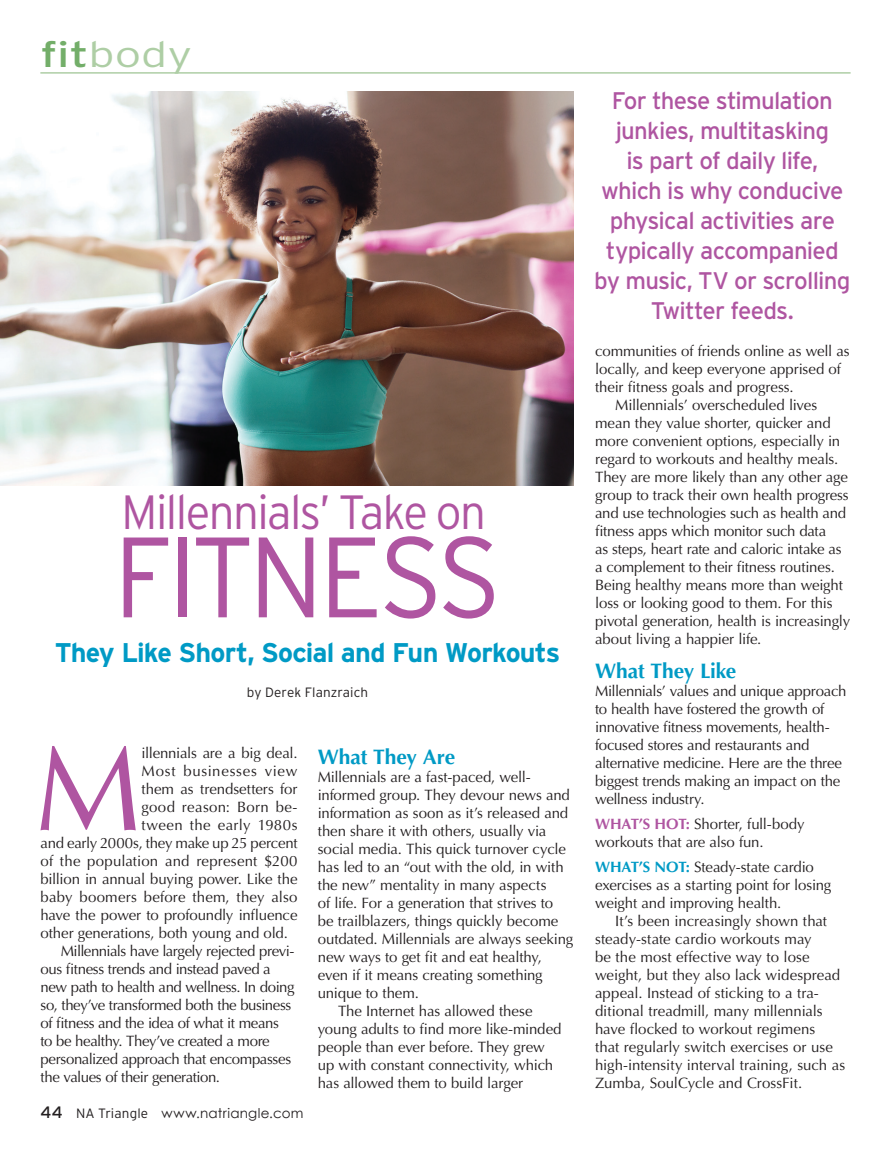
<style>
.page{position:relative;width:891px;height:1161px;background:#fff}
.page>*{position:absolute;margin:0;border:0;box-sizing:border-box;transform-origin:0 0}
.Article_Paragraph-Dr{font:120.15px "Optima LT Std";color:#af55a1}
.Article_Body{font:300 114px "Interstate";letter-spacing:-.05em;color:#af55a1;scale:.95 1}
.Article_Body-2{font:300 48px "Interstate";letter-spacing:-.035em;color:#af55a1;scale:.95 1}
.NA_Dept_Header_w_lin{font:300 36px "Interstate";color:#aecea5;scale:1.3 1}
.NA_feature_kickers{font:700 27px "Interstate";letter-spacing:-.03em;color:#009ac5}
.NA_pull_quote{font:24px/30px "Interstate";letter-spacing:-.035em;color:#af55a1;text-align:center}
.NA_feature_subheads{font:700 21px "Optima LT Std";letter-spacing:-.005em;color:#009ac5}
.NA_Article_text{font:15px/18px "Optima LT Std";letter-spacing:-.01em;color:#231f20}
.NA_article_text_afte{font:15px/18px "Optima LT Std";letter-spacing:-.015em;color:#231f20}
.Article_Paragraph-Dr-2{font:15px "Optima LT Std";letter-spacing:-.005em;color:#231f20}
.Article_Paragraph-Dr-3{font:15px "Optima LT Std";letter-spacing:.015em;color:#231f20}
.Article_Paragraph-Dr-4{font:15px "Optima LT Std";letter-spacing:.045em;color:#231f20}
.Article_Paragraph-Dr-5{font:15px "Optima LT Std";letter-spacing:.02em;color:#231f20}
.Article_Paragraph-Dr-6{font:15px "Optima LT Std";letter-spacing:.025em;color:#231f20}
.NA_brief_headlines{font:13.5px "Century Gothic";letter-spacing:.02em;color:#231f20}
.NA_feature_By_Line{font:300 13.5px "Interstate";letter-spacing:.005em;color:#231f20}
.s1{font-weight:400;color:#73ae69}
.s2{font-family:"Interstate";font-size:16.5px}
.s3{font-family:"Interstate";font-weight:300}
.s4{font-weight:700;color:#af55a1}
.s5{font-weight:700;color:#009ac5}
</style>
<div class="page">
<hr style="left:40px;top:72px;width:811px;height:2px;background:#aecea5">
<img style="left:0;top:91px;width:574px;height:394px">
<p class="NA_Dept_Header_w_lin" style="left:40px;top:34px;width:118px"><span class="s1">fit</span>body</p>
<p class="Article_Body-2" style="left:122px;top:485px;width:385px">Millennials’ Take on</p>
<p class="Article_Body" style="left:114px;top:513px;width:410px">FITNESS</p>
<p class="NA_feature_kickers" style="left:55px;top:638px;width:507px">They Like Short, Social and Fun Workouts</p>
<p class="NA_feature_By_Line" style="left:247px;top:684px;width:123px">by Derek Flanzraich</p>
<p class="Article_Paragraph-Dr" style="left:35px;top:719px;width:108px">M</p>
<p class="Article_Paragraph-Dr-2" style="left:142px;top:744px;width:158px">illennials are a big deal.</p>
<p class="Article_Paragraph-Dr-4" style="left:142px;top:762px;width:158px">Most businesses view</p>
<p class="Article_Paragraph-Dr-2" style="left:142px;top:780px;width:158px">them as trendsetters for</p>
<p class="Article_Paragraph-Dr-5" style="left:142px;top:798px;width:158px">good reason: Born be-</p>
<p class="Article_Paragraph-Dr-6" style="left:142px;top:816px;width:158px">tween the early 1980s</p>
<p class="Article_Paragraph-Dr-2" style="left:40px;top:834px;width:259px">and early 2000s, they make up 25 percent</p>
<p class="Article_Paragraph-Dr-2" style="left:40px;top:852px;width:259px">of the population and represent $200</p>
<p class="Article_Paragraph-Dr-2" style="left:40px;top:870px;width:259px">billion in annual buying power. Like the</p>
<p class="Article_Paragraph-Dr-3" style="left:40px;top:888px;width:259px">baby boomers before them, they also</p>
<p class="Article_Paragraph-Dr-2" style="left:40px;top:906px;width:259px">have the power to profoundly influence</p>
<p class="Article_Paragraph-Dr-2" style="left:40px;top:924px;width:249px">other generations, both young and old.</p>
<p class="NA_Article_text" style="left:40px;top:942px;width:256px;text-indent:20px">Millennials have largely rejected previ&shy;ous fitness trends and instead paved a new path to health and wellness. In doing so, they’ve transformed both the business of fitness and the idea of what it means to be healthy. They’ve created a more personalized approach that encompasses the values of their generation.</p>
<p class="NA_brief_headlines" style="left:40px;top:1105px;width:264px"><span class="s2">44</span> <span class="s3">NA Triangle</span> www.natriangle.com</p>
<p class="NA_feature_subheads" style="left:318px;top:744px;width:139px">What They Are</p>
<p class="NA_article_text_afte" style="left:318px;top:768px;width:257px">Millennials are a fast-paced, well&shy;informed group. They devour news and information as soon as it’s released and then share it with others, usually via social media. This quick turnover cycle has led to an “out with the old, in with the new” mentality in many aspects<br>of life. For a generation that strives to<br>be trailblazers, things quickly become outdated. Millennials are always seeking new ways to get fit and eat healthy, even if it means creating something unique to them.</p>
<p class="NA_Article_text" style="left:318px;top:1002px;width:245px;text-indent:20px">The Internet has allowed these young adults to find more like-minded people than ever before. They grew up with constant connectivity, which has allowed them to build larger</p>
<p class="NA_pull_quote" style="left:594px;top:85px;width:258px">For these stimulation junkies, multitasking<br>is part of daily life, which is why conducive physical activities are typically accompanied by music, TV or scrolling<br>Twitter feeds.</p>
<p class="NA_Article_text" style="left:595px;top:342px;width:256px">communities of friends online as well as locally, and keep everyone apprised of their fitness goals and progress.</p>
<p class="NA_Article_text" style="left:595px;top:396px;width:257px;text-indent:20px">Millennials’ overscheduled lives mean they value shorter, quicker and more convenient options, especially in regard to workouts and healthy meals.<br>They are more likely than any other age group to track their own health progress and use technologies such as health and fitness apps which monitor such data<br>as steps, heart rate and caloric intake as a complement to their fitness routines.<br>Being healthy means more than weight loss or looking good to them. For this pivotal generation, health is increasingly about living a happier life.</p>
<p class="NA_feature_subheads" style="left:595px;top:659px;width:143px">What They Like</p>
<p class="NA_article_text_afte" style="left:595px;top:682px;width:253px">Millennials’ values and unique approach to health have fostered the growth of innovative fitness movements, health&shy;focused stores and restaurants and alternative medicine. Here are the three biggest trends making an impact on the wellness industry.</p>
<p class="NA_Article_text" style="left:595px;top:815px;width:211px"><span class="s4">WHAT’S HOT:</span> Shorter, full-body workouts that are also fun.</p>
<p class="NA_Article_text" style="left:595px;top:858px;width:238px"><span class="s5">WHAT’S NOT:</span> Steady-state cardio exercises as a starting point for losing weight and improving health.</p>
<p class="NA_Article_text" style="left:595px;top:912px;width:252px;text-indent:20px">It’s been increasingly shown that steady-state cardio workouts may<br>be the most effective way to lose weight, but they also lack widespread appeal. Instead of sticking to a tra&shy;ditional treadmill, many millennials have flocked to workout regimens<br>that regularly switch exercises or use high-intensity interval training, such as Zumba, SoulCycle and CrossFit.</p>
</div>
